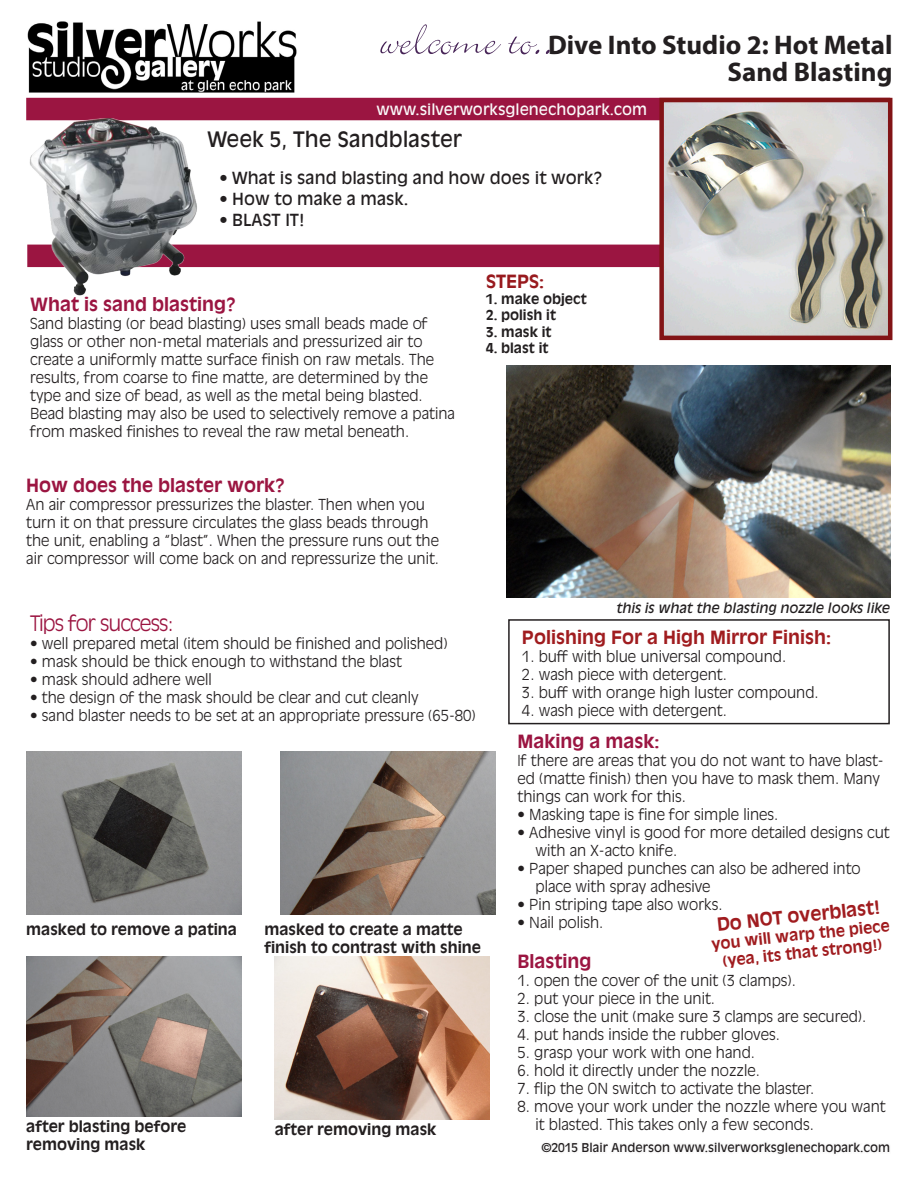
<style>
.page{position:relative;width:918px;height:1188px;background:#fff}
.page>*{position:absolute;margin:0;border:0;box-sizing:border-box;transform-origin:0 0}
.t1{font:700 27px "Myriad Pro";color:#231f20}
.t2{font:21px "Antique Olive";color:#231f20}
.t3{font:300 21px "Antique Olive";letter-spacing:-.04em;color:#9b1541}
.t4{font:700 18px "Antique Olive";color:#9b1541}
.t5{font:700 18px "Antique Olive";color:#a01c1f}
.t6{font:700 18px "Antique Olive";color:#981a1e}
.t7{font:16.5px "Antique Olive";color:#231f20}
.t8{font:300 15px/18px "Antique Olive";color:#231f20}
.t9{font:700 15px/18px "Antique Olive";color:#231f20}
.t10{font:700 15px/18px "Antique Olive";color:#a01c1f;text-align:center}
.t11{font:15px "Antique Olive";color:#fafafa}
.t12{font:700 13.5px "Antique Olive";color:#231f20}
.t13{font:italic 13.5px "Antique Olive";color:#231f20}
.t14{font:12px "Antique Olive";color:#231f20}
.s1{font-family:"Bickley Script Let Plain";font-weight:400;font-size:54px;color:#472457}
</style>
<div class="page">
<div style="left:27px;top:245px;width:864px;height:22px;background:#9b1541"></div>
<img style="left:27px;top:21px;width:270px;height:72px">
<div style="left:26px;top:98px;width:864px;height:22px;background:#9b1541"></div>
<img style="left:27px;top:118px;width:173px;height:178px">
<img style="left:26px;top:956px;width:215px;height:160px">
<img style="left:26px;top:751px;width:215px;height:164px">
<img style="left:280px;top:751px;width:215px;height:164px">
<img style="left:507px;top:366px;width:383px;height:232px">
<img style="left:275px;top:956px;width:214px;height:164px">
<img style="left:664px;top:103px;width:223px;height:232px">
<div style="left:659px;top:98px;width:233px;height:242px;border:4px solid #821416"></div>
<div style="left:508px;top:619px;width:382px;height:105px;border:2px solid #231f20"></div>
<h1 class="t1" style="left:380px;top:28px;width:514px"><span class="s1">welcome to...</span>Dive Into Studio 2: Hot Metal</h1>
<p class="t11" style="left:376px;top:100px;width:272px">www.silverworksglenechopark.com</p>
<h2 class="t2" style="left:208px;top:127px;width:256px">Week 5, The Sandblaster</h2>
<p class="t7" style="left:219px;top:168px;width:385px">• What is sand blasting and how does it work?</p>
<p class="t7" style="left:219px;top:189px;width:190px">• How to make a mask.</p>
<p class="t7" style="left:219px;top:210px;width:87px">• BLAST IT!</p>
<p class="t4" style="left:30px;top:293px;width:208px">What is sand blasting?</p>
<p class="t8" style="left:30px;top:314px;width:426px">Sand blasting (or bead blasting) uses small beads made of glass or other non-metal materials and pressurized air to create a uniformly matte surface finish on raw metals. The results, from coarse to fine matte, are determined by the type and size of bead, as well as the metal being blasted.<br>Bead blasting may also be used to selectively remove a patina from masked finishes to reveal the raw metal beneath.</p>
<p class="t4" style="left:26px;top:474px;width:261px">How does the blaster work?</p>
<p class="t8" style="left:26px;top:495px;width:414px">An air compressor pressurizes the blaster. Then when you turn it on that pressure circulates the glass beads through the unit, enabling a “blast”. When the pressure runs out the air compressor will come back on and repressurize the unit.</p>
<p class="t6" style="left:486px;top:270px;width:60px">STEPS:</p>
<p class="t12" style="left:486px;top:291px;width:102px">1. make object</p>
<p class="t12" style="left:486px;top:307px;width:71px">2. polish it</p>
<p class="t12" style="left:486px;top:323px;width:67px">3. mask it</p>
<p class="t12" style="left:486px;top:339px;width:64px">4. blast it</p>
<h1 class="t1" style="left:727px;top:55px;width:167px">Sand Blasting</h1>
<h2 class="t3" style="left:30px;top:611px;width:145px">Tips for success:</h2>
<p class="t8" style="left:30px;top:634px;width:419px">• well prepared metal (item should be finished and polished)</p>
<p class="t8" style="left:30px;top:652px;width:373px">• mask should be thick enough to withstand the blast</p>
<p class="t8" style="left:30px;top:670px;width:183px">• mask should adhere well</p>
<p class="t8" style="left:30px;top:688px;width:390px">• the design of the mask should be clear and cut cleanly</p>
<p class="t8" style="left:30px;top:706px;width:447px">• sand blaster needs to be set at an appropriate pressure (65-80)</p>
<p class="t9" style="left:26px;top:920px;width:212px">masked to remove a patina</p>
<p class="t9" style="left:264px;top:920px;width:218px">masked to create a matte finish to contrast with shine</p>
<p class="t9" style="left:26px;top:1117px;width:161px">after blasting before removing mask</p>
<p class="t9" style="left:275px;top:1120px;width:163px">after removing mask</p>
<p class="t13" style="left:616px;top:600px;width:275px">this is what the blasting nozzle looks like</p>
<p class="t5" style="left:522px;top:627px;width:311px">Polishing For a High Mirror Finish:</p>
<p class="t8" style="left:522px;top:647px;width:266px">1. buff with blue universal compound.</p>
<p class="t8" style="left:522px;top:665px;width:206px">2. wash piece with detergent.</p>
<p class="t8" style="left:522px;top:683px;width:298px">3. buff with orange high luster compound.</p>
<p class="t8" style="left:522px;top:701px;width:206px">4. wash piece with detergent.</p>
<p class="t4" style="left:518px;top:731px;width:144px">Making a mask:</p>
<p class="t8" style="left:518px;top:751px;width:368px">If there are areas that you do not want to have blast&shy;ed (matte finish) then you have to mask them. Many things can work for this.</p>
<p class="t8" style="left:518px;top:805px;width:262px">• Masking tape is fine for simple lines.</p>
<p class="t8" style="left:536px;top:823px;width:356px;text-indent:-18px">• Adhesive vinyl is good for more detailed designs cut with an X-acto knife.</p>
<p class="t8" style="left:536px;top:859px;width:327px;text-indent:-18px">• Paper shaped punches can also be adhered into place with spray adhesive</p>
<p class="t8" style="left:518px;top:895px;width:206px">• Pin striping tape also works.</p>
<p class="t8" style="left:518px;top:913px;width:87px">• Nail polish.</p>
<p class="t4" style="left:518px;top:950px;width:76px">Blasting</p>
<p class="t8" style="left:518px;top:971px;width:280px">1. open the cover of the unit (3 clamps).</p>
<p class="t8" style="left:518px;top:989px;width:199px">2. put your piece in the unit.</p>
<p class="t8" style="left:518px;top:1007px;width:350px">3. close the unit (make sure 3 clamps are secured).</p>
<p class="t8" style="left:518px;top:1025px;width:264px">4. put hands inside the rubber gloves.</p>
<p class="t8" style="left:518px;top:1043px;width:239px">5. grasp your work with one hand.</p>
<p class="t8" style="left:518px;top:1061px;width:244px">6. hold it directly under the nozzle.</p>
<p class="t8" style="left:518px;top:1079px;width:298px">7. flip the ON switch to activate the blaster.</p>
<p class="t8" style="left:536px;top:1097px;width:352px;text-indent:-18px">8. move your work under the nozzle where you want it blasted. This takes only a few seconds.</p>
<p class="t5" style="left:716px;top:913px;width:165px;rotate:-6deg">Do NOT overblast!</p>
<p class="t10" style="left:710px;top:934px;width:181px;rotate:-6deg">you will warp the piece (yea, its that strong!)</p>
<p class="t14" style="left:542px;top:1140px;width:350px">©2015 Blair Anderson www.silverworksglenechopark.com</p>
</div>
